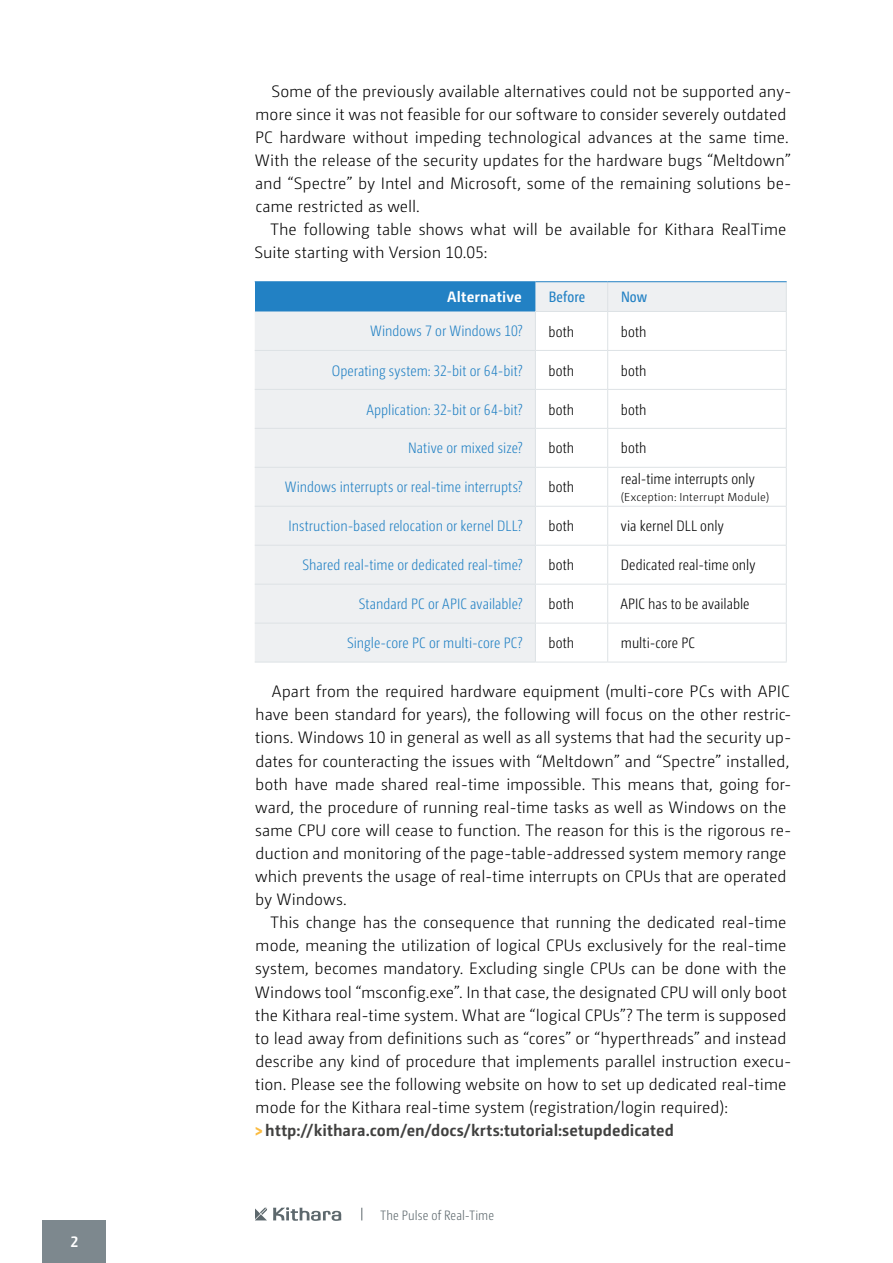
<style>
.page{position:relative;width:893px;height:1263px;background:#fff}
.page>*{position:absolute;margin:0;border:0;box-sizing:border-box;transform-origin:0 0}
.t1{font:300 16.5px/23.1px "Camingo Dos Pro";color:#000}
.t2{font:300 15px "Camingo Dos Pro Cd";letter-spacing:.005em;color:#2281c4}
.t3{font:300 15px "Camingo Dos Pro Cd";letter-spacing:.005em;color:#000}
.t4{font:700 15px "Camingo Dos Pro";letter-spacing:.01em;color:#fff}
.t5{font:15px "Camingo Dos Pro Cd";letter-spacing:.01em;color:#2281c4}
.t6{font:300 13.5px "Camingo Dos Pro Cd";letter-spacing:.005em;color:#5d686d}
.t7{font:300 11.55px "Camingo Dos Pro";letter-spacing:.015em;color:#000}
.s1{font-weight:800;color:#fbbc42}
.s2{font-weight:700;color:#414140}
</style>
<div class="page">
<svg style="left:273px;top:1207px;width:68px;height:14px"></svg>
<svg style="left:255px;top:1208px;width:12px;height:12px"></svg>
<div style="left:43px;top:1220px;width:63px;height:43px;background:#7d888e"></div>
<svg style="left:361px;top:1208px;width:1px;height:12px"></svg>
<svg style="left:255px;top:282px;width:531px;height:380px;fill:#eef0f2"></svg>
<svg style="left:607px;top:282px;width:1px;height:29px"></svg>
<svg style="left:786px;top:282px;width:1px;height:29px"></svg>
<hr style="left:607px;top:312px;width:1px;height:38px;background:#dde2e5">
<hr style="left:786px;top:312px;width:1px;height:38px;background:#dde2e5">
<hr style="left:255px;top:350px;width:280px;height:1px;background:#dde2e5">
<hr style="left:535px;top:350px;width:73px;height:1px;background:#dde2e5">
<hr style="left:608px;top:350px;width:179px;height:1px;background:#dde2e5">
<hr style="left:607px;top:351px;width:1px;height:38px;background:#dde2e5">
<hr style="left:786px;top:351px;width:1px;height:38px;background:#dde2e5">
<hr style="left:255px;top:389px;width:280px;height:1px;background:#dde2e5">
<hr style="left:535px;top:389px;width:73px;height:1px;background:#dde2e5">
<hr style="left:608px;top:389px;width:179px;height:1px;background:#dde2e5">
<hr style="left:607px;top:390px;width:1px;height:38px;background:#dde2e5">
<hr style="left:786px;top:390px;width:1px;height:38px;background:#dde2e5">
<hr style="left:255px;top:428px;width:280px;height:1px;background:#dde2e5">
<hr style="left:535px;top:428px;width:73px;height:1px;background:#dde2e5">
<hr style="left:608px;top:428px;width:179px;height:1px;background:#dde2e5">
<hr style="left:607px;top:429px;width:1px;height:38px;background:#dde2e5">
<hr style="left:786px;top:429px;width:1px;height:38px;background:#dde2e5">
<hr style="left:255px;top:467px;width:280px;height:1px;background:#dde2e5">
<hr style="left:535px;top:467px;width:73px;height:1px;background:#dde2e5">
<hr style="left:608px;top:467px;width:179px;height:1px;background:#dde2e5">
<hr style="left:607px;top:468px;width:1px;height:38px;background:#dde2e5">
<hr style="left:786px;top:468px;width:1px;height:38px;background:#dde2e5">
<hr style="left:255px;top:506px;width:280px;height:1px;background:#dde2e5">
<hr style="left:535px;top:506px;width:73px;height:1px;background:#dde2e5">
<hr style="left:608px;top:506px;width:179px;height:1px;background:#dde2e5">
<hr style="left:607px;top:507px;width:1px;height:38px;background:#dde2e5">
<hr style="left:786px;top:507px;width:1px;height:38px;background:#dde2e5">
<hr style="left:255px;top:545px;width:280px;height:1px;background:#dde2e5">
<hr style="left:535px;top:545px;width:73px;height:1px;background:#dde2e5">
<hr style="left:608px;top:545px;width:179px;height:1px;background:#dde2e5">
<hr style="left:607px;top:546px;width:1px;height:38px;background:#dde2e5">
<hr style="left:786px;top:546px;width:1px;height:38px;background:#dde2e5">
<hr style="left:255px;top:584px;width:280px;height:1px;background:#dde2e5">
<hr style="left:535px;top:584px;width:73px;height:1px;background:#dde2e5">
<hr style="left:608px;top:584px;width:179px;height:1px;background:#dde2e5">
<hr style="left:607px;top:584px;width:1px;height:39px;background:#dde2e5">
<hr style="left:786px;top:584px;width:1px;height:39px;background:#dde2e5">
<hr style="left:255px;top:623px;width:280px;height:1px;background:#dde2e5">
<hr style="left:535px;top:623px;width:73px;height:1px;background:#dde2e5">
<hr style="left:608px;top:623px;width:179px;height:1px;background:#dde2e5">
<hr style="left:607px;top:623px;width:1px;height:39px;background:#dde2e5">
<hr style="left:786px;top:623px;width:1px;height:39px;background:#dde2e5">
<hr style="left:255px;top:662px;width:280px;height:1px;background:#dde2e5">
<hr style="left:535px;top:662px;width:73px;height:1px;background:#dde2e5">
<hr style="left:608px;top:662px;width:179px;height:1px;background:#dde2e5">
<hr style="left:535px;top:281px;width:73px;height:1px;background:#2281c4">
<hr style="left:608px;top:281px;width:179px;height:1px;background:#2281c4">
<hr style="left:535px;top:311px;width:73px;height:1px;background:#dde2e5">
<hr style="left:535px;top:312px;width:1px;height:38px;background:#dde2e5">
<hr style="left:608px;top:311px;width:179px;height:1px;background:#dde2e5">
<hr style="left:535px;top:351px;width:1px;height:38px;background:#dde2e5">
<hr style="left:535px;top:390px;width:1px;height:38px;background:#dde2e5">
<hr style="left:535px;top:429px;width:1px;height:38px;background:#dde2e5">
<hr style="left:535px;top:468px;width:1px;height:38px;background:#dde2e5">
<hr style="left:535px;top:507px;width:1px;height:38px;background:#dde2e5">
<hr style="left:535px;top:546px;width:1px;height:38px;background:#dde2e5">
<hr style="left:535px;top:584px;width:1px;height:39px;background:#dde2e5">
<hr style="left:535px;top:623px;width:1px;height:39px;background:#dde2e5">
<hr style="left:255px;top:281px;width:280px;height:1px;background:#2281c4">
<p class="t4" style="left:70px;top:1233px;width:9px">2</p>
<p class="t1" style="left:255px;top:79px;width:538px;text-indent:17px">Some of the previously available alternatives could not be supported any&shy;more since it was not feasible for our software to consider severely outdated PC hardware without impeding technological advances at the same time.<br>With the release of the security updates for the hardware bugs “Meltdown” and “Spectre” by Intel and Microsoft, some of the remaining solutions be&shy;came restricted as well.</p>
<p class="t1" style="left:254px;top:218px;width:534px;text-indent:16px">The following table shows what will be available for Kithara RealTime<br>Suite starting with Version 10.05:</p>
<p class="t4" style="left:447px;top:288px;width:76px">Alternative</p>
<p class="t5" style="left:549px;top:288px;width:38px">Before</p>
<p class="t5" style="left:621px;top:288px;width:28px">Now</p>
<p class="t2" style="left:370px;top:323px;width:154px">Windows 7 or Windows 10?</p>
<p class="t3" style="left:549px;top:323px;width:27px">both</p>
<p class="t3" style="left:621px;top:323px;width:27px">both</p>
<p class="t2" style="left:332px;top:362px;width:192px">Operating system: 32-bit or 64-bit?</p>
<p class="t3" style="left:549px;top:362px;width:27px">both</p>
<p class="t3" style="left:621px;top:362px;width:27px">both</p>
<p class="t2" style="left:366px;top:401px;width:158px">Application: 32-bit or 64-bit?</p>
<p class="t3" style="left:549px;top:401px;width:27px">both</p>
<p class="t3" style="left:621px;top:401px;width:27px">both</p>
<p class="t2" style="left:408px;top:440px;width:116px">Native or mixed size?</p>
<p class="t3" style="left:549px;top:440px;width:27px">both</p>
<p class="t3" style="left:621px;top:440px;width:27px">both</p>
<p class="t2" style="left:285px;top:479px;width:239px">Windows interrupts or real-time interrupts?</p>
<p class="t3" style="left:549px;top:479px;width:27px">both</p>
<p class="t3" style="left:621px;top:470px;width:135px">real-time interrupts only</p>
<p class="t7" style="left:621px;top:490px;width:150px">(Exception: Interrupt Module)</p>
<p class="t2" style="left:289px;top:517px;width:236px">Instruction-based relocation or kernel DLL?</p>
<p class="t3" style="left:549px;top:517px;width:27px">both</p>
<p class="t3" style="left:621px;top:517px;width:104px">via kernel DLL only</p>
<p class="t2" style="left:302px;top:556px;width:222px">Shared real-time or dedicated real-time?</p>
<p class="t3" style="left:549px;top:556px;width:27px">both</p>
<p class="t3" style="left:621px;top:556px;width:136px">Dedicated real-time only</p>
<p class="t2" style="left:359px;top:595px;width:165px">Standard PC or APIC available?</p>
<p class="t3" style="left:549px;top:595px;width:27px">both</p>
<p class="t3" style="left:620px;top:595px;width:131px">APIC has to be available</p>
<p class="t2" style="left:347px;top:634px;width:177px">Single-core PC or multi-core PC?</p>
<p class="t3" style="left:549px;top:634px;width:27px">both</p>
<p class="t3" style="left:621px;top:634px;width:76px">multi-core PC</p>
<p class="t1" style="left:255px;top:680px;width:538px;text-indent:17px">Apart from the required hardware equipment (multi-core PCs with APIC have been standard for years), the following will focus on the other restric&shy;tions. Windows 10 in general as well as all systems that had the security up&shy;dates for counteracting the issues with “Meltdown” and “Spectre” installed, both have made shared real-time impossible. This means that, going for&shy;ward, the procedure of running real-time tasks as well as Windows on the same CPU core will cease to function. The reason for this is the rigorous re&shy;duction and monitoring of the page-table-addressed system memory range which prevents the usage of real-time interrupts on CPUs that are operated by Windows.</p>
<p class="t1" style="left:254px;top:911px;width:538px;text-indent:16px">This change has the consequence that running the dedicated real-time mode, meaning the utilization of logical CPUs exclusively for the real-time system, becomes mandatory. Excluding single CPUs can be done with the Windows tool “msconfig.exe”. In that case, the designated CPU will only boot the Kithara real-time system. What are “logical CPUs”? The term is supposed to lead away from definitions such as “cores” or “hyperthreads” and instead describe any kind of procedure that implements parallel instruction execu&shy;tion. Please see the following website on how to set up dedicated real-time mode for the Kithara real-time system (registration/login required): <span class="s1">&gt;</span><span class="s2">http://kithara.com/en/docs/krts:tutorial:setupdedicated</span></p>
<p class="t6" style="left:381px;top:1208px;width:115px">The Pulse of Real-Time</p>
</div>
